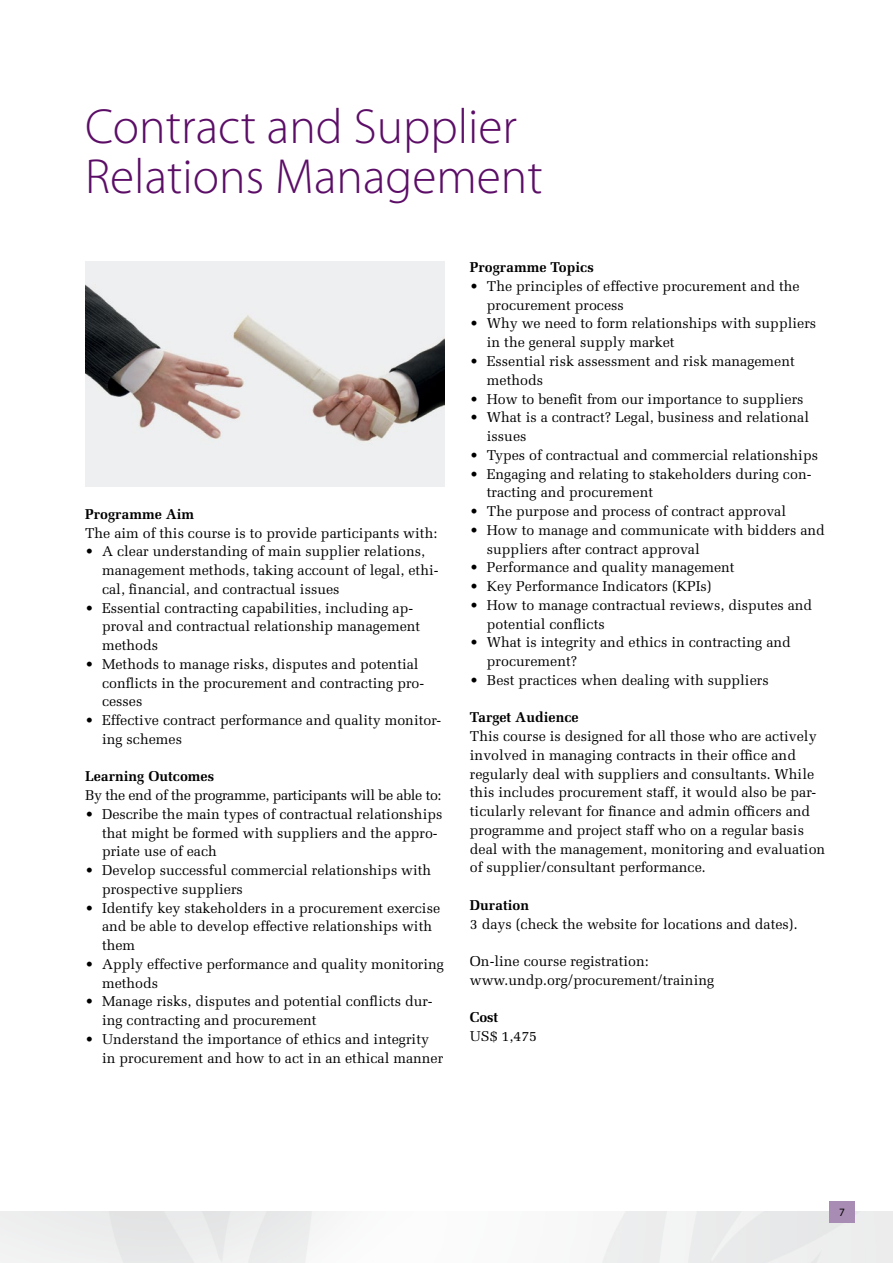
<style>
.page{position:relative;width:893px;height:1263px;background:#fff}
.page>*{position:absolute;margin:0;border:0;box-sizing:border-box;transform-origin:0 0}
.t1{font:300 49.5px/49.5px "Myriad Pro";color:#5c0e67}
.t2{font:14.25px/18.8px "Melior LT Std";color:#000}
.t3{font:700 14.25px "Melior LT Std";color:#000}
.t4{font:14.25px "Melior LT Std";letter-spacing:-.025em;color:#000}
.t5{font:11.25px "Myriad Pro";color:#000}
</style>
<div class="page">
<div style="left:829px;top:1201px;width:26px;height:21px;background:#a88cb3"></div>
<img style="left:85px;top:261px;width:359px;height:226px">
<h1 class="t1" style="left:85px;top:102px;width:459px">Contract and Supplier<br>Relations Management</h1>
<p class="t3" style="left:85px;top:505px;width:111px">Programme Aim</p>
<p class="t2" style="left:85px;top:523px;width:354px">The aim of this course is to provide participants with:</p>
<p class="t2" style="left:102px;top:542px;width:338px;text-indent:-17px">• A clear understanding of main supplier relations, management methods, taking account of legal, ethi&shy;cal, financial, and contractual issues</p>
<p class="t2" style="left:102px;top:598px;width:320px;text-indent:-17px">• Essential contracting capabilities, including ap&shy;proval and contractual relationship management methods</p>
<p class="t2" style="left:102px;top:655px;width:324px;text-indent:-17px">• Methods to manage risks, disputes and potential conflicts in the procurement and contracting pro&shy;cesses</p>
<p class="t2" style="left:102px;top:711px;width:341px;text-indent:-17px">• Effective contract performance and quality monitor&shy;ing schemes</p>
<p class="t3" style="left:85px;top:768px;width:131px">Learning Outcomes</p>
<p class="t4" style="left:85px;top:787px;width:358px">By the end of the programme, participants will be able to:</p>
<p class="t2" style="left:102px;top:805px;width:342px;text-indent:-17px">• Describe the main types of contractual relationships that might be formed with suppliers and the appro&shy;priate use of each</p>
<p class="t2" style="left:102px;top:861px;width:331px;text-indent:-17px">• Develop successful commercial relationships with prospective suppliers</p>
<p class="t2" style="left:102px;top:898px;width:340px;text-indent:-17px">• Identify key stakeholders in a procurement exercise and be able to develop effective relationships with them</p>
<p class="t2" style="left:102px;top:955px;width:343px;text-indent:-17px">• Apply effective performance and quality monitoring methods</p>
<p class="t2" style="left:102px;top:992px;width:332px;text-indent:-17px">• Manage risks, disputes and potential conflicts dur&shy;ing contracting and procurement</p>
<p class="t2" style="left:102px;top:1030px;width:343px;text-indent:-17px">• Understand the importance of ethics and integrity in procurement and how to act in an ethical manner</p>
<p class="t3" style="left:470px;top:259px;width:125px">Programme Topics</p>
<p class="t2" style="left:487px;top:277px;width:314px;text-indent:-17px">• The principles of effective procurement and the procurement process</p>
<p class="t2" style="left:487px;top:314px;width:331px;text-indent:-17px">• Why we need to form relationships with suppliers in the general supply market</p>
<p class="t2" style="left:487px;top:352px;width:309px;text-indent:-17px">• Essential risk assessment and risk management methods</p>
<p class="t2" style="left:470px;top:389px;width:335px">• How to benefit from our importance to suppliers</p>
<p class="t2" style="left:487px;top:408px;width:324px;text-indent:-17px">• What is a contract? Legal, business and relational issues</p>
<p class="t2" style="left:470px;top:446px;width:350px">• Types of contractual and commercial relationships</p>
<p class="t2" style="left:487px;top:464px;width:326px;text-indent:-17px">• Engaging and relating to stakeholders during con&shy;tracting and procurement</p>
<p class="t2" style="left:470px;top:502px;width:318px">• The purpose and process of contract approval</p>
<p class="t2" style="left:487px;top:521px;width:340px;text-indent:-17px">• How to manage and communicate with bidders and suppliers after contract approval</p>
<p class="t2" style="left:470px;top:558px;width:266px">• Performance and quality management</p>
<p class="t2" style="left:470px;top:577px;width:243px">• Key Performance Indicators (KPIs)</p>
<p class="t2" style="left:487px;top:596px;width:327px;text-indent:-17px">• How to manage contractual reviews, disputes and potential conflicts</p>
<p class="t2" style="left:487px;top:633px;width:305px;text-indent:-17px">• What is integrity and ethics in contracting and procurement?</p>
<p class="t2" style="left:470px;top:671px;width:300px">• Best practices when dealing with suppliers</p>
<p class="t3" style="left:470px;top:709px;width:110px">Target Audience</p>
<p class="t2" style="left:470px;top:727px;width:357px">This course is designed for all those who are actively involved in managing contracts in their office and regularly deal with suppliers and consultants. While this includes procurement staff, it would also be par&shy;ticularly relevant for finance and admin officers and programme and project staff who on a regular basis deal with the management, monitoring and evaluation of supplier/consultant performance.</p>
<p class="t3" style="left:470px;top:896px;width:61px">Duration</p>
<p class="t2" style="left:470px;top:914px;width:329px">3 days (check the website for locations and dates).</p>
<p class="t2" style="left:470px;top:952px;width:246px">On-line course registration: www.undp.org/procurement/training</p>
<p class="t3" style="left:470px;top:1009px;width:30px">Cost</p>
<p class="t2" style="left:470px;top:1027px;width:69px">US$ 1,475</p>
<p class="t5" style="left:839px;top:1205px;width:7px">7</p>
</div>
